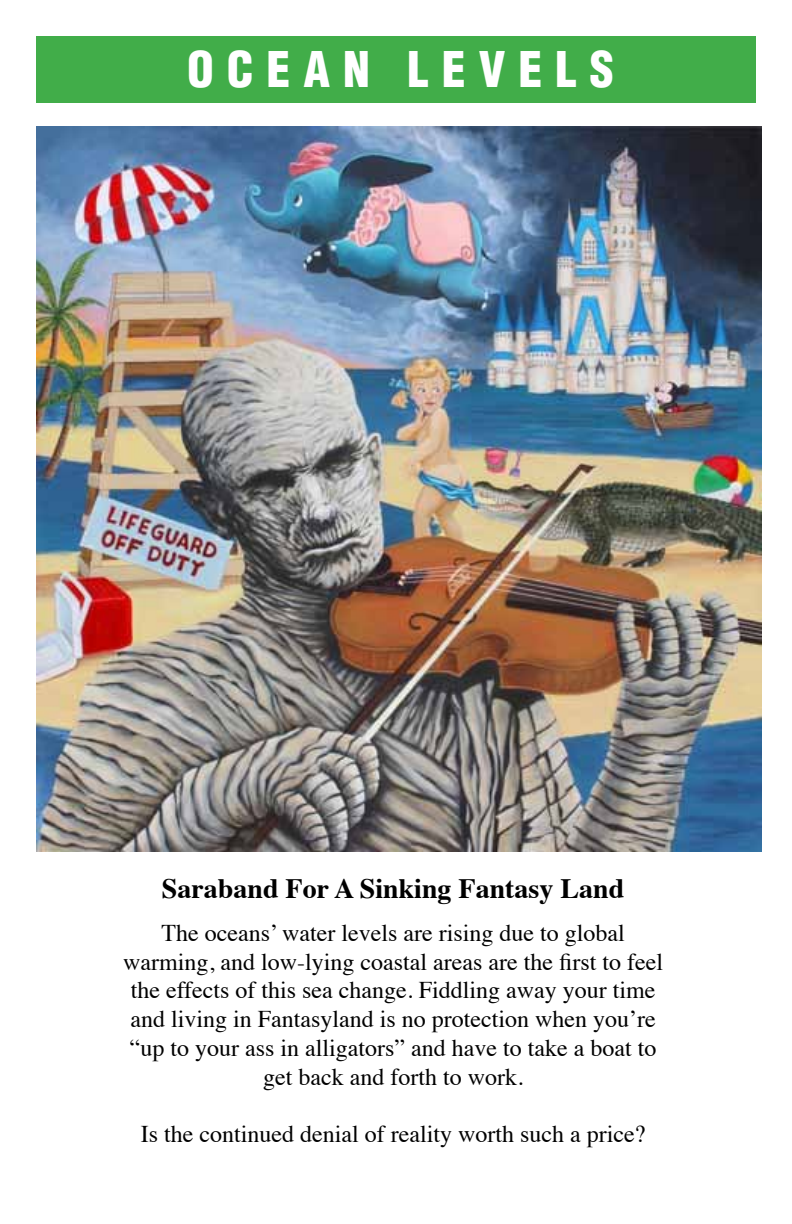
<style>
.page{position:relative;width:792px;height:1224px;background:#fff}
.page>*{position:absolute;margin:0;border:0;box-sizing:border-box;transform-origin:0 0}
.t1{font:900 condensed 48px "Helvetica";letter-spacing:.27em;color:#fff}
.t2{font:700 28px "Times";color:#000}
.t3{font:24px/28.8px "Times";color:#000;text-align:center}
</style>
<div class="page">
<div style="left:36px;top:36px;width:720px;height:67px;background:#41ad49"></div>
<img style="left:36px;top:126px;width:726px;height:726px">
<h1 class="t1" style="left:187px;top:39px;width:428px">OCEAN LEVELS</h1>
<p class="t2" style="left:162px;top:862px;width:464px">Saraband For A Sinking Fantasy Land</p>
<p class="t3" style="left:123px;top:916px;width:541px">The oceans’ water levels are rising due to global warming, and low-lying coastal areas are the first to feel the effects of this sea change. Fiddling away your time and living in Fantasyland is no protection when you’re “up to your ass in alligators” and have to take a boat to get back and forth to work.</p>
<p class="t3" style="left:141px;top:1118px;width:506px">Is the continued denial of reality worth such a price?</p>
</div>
